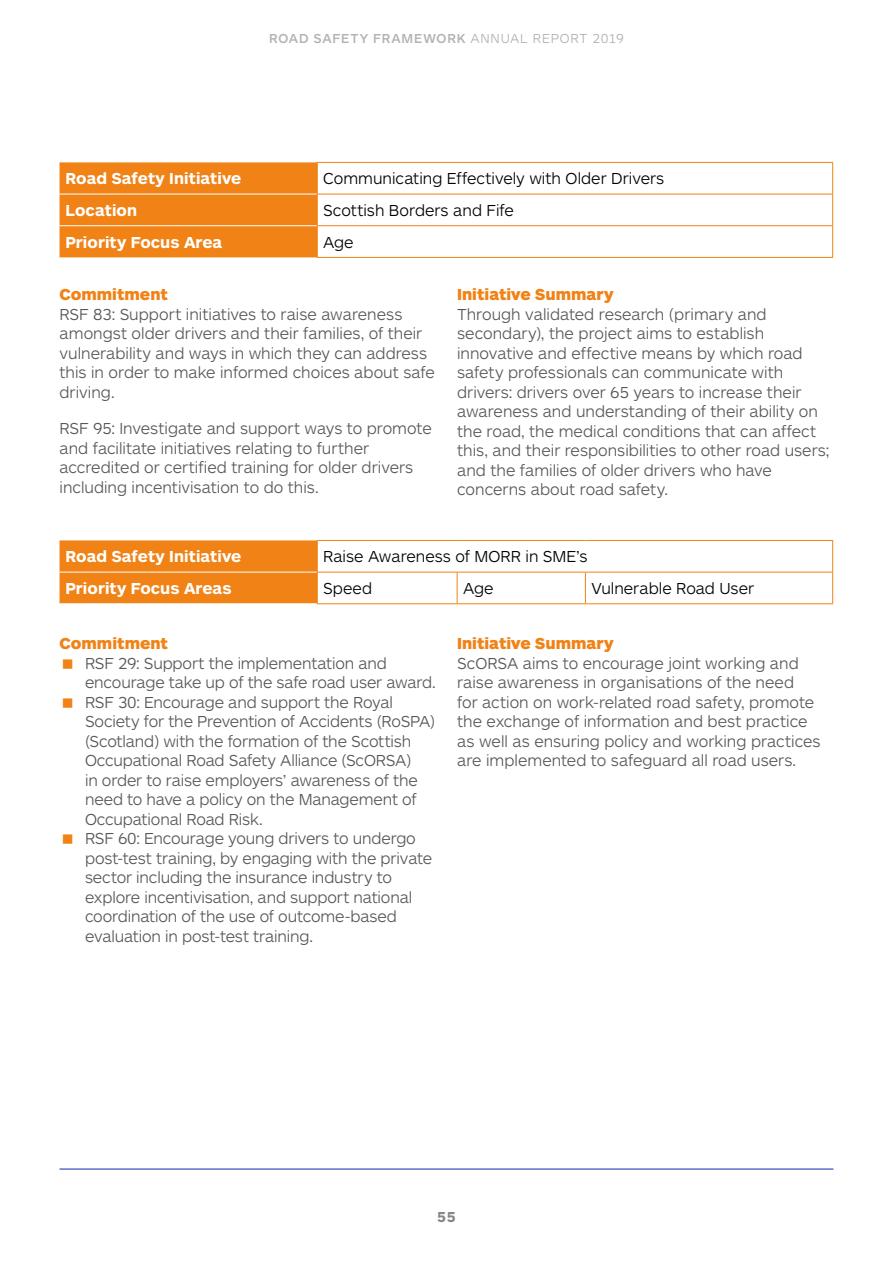
<style>
.page{position:relative;width:893px;height:1263px;background:#fff}
.page>*{position:absolute;margin:0;border:0;box-sizing:border-box;transform-origin:0 0}
.t1{font:300 16.5px/19.5px "ARS Maquette Tr";letter-spacing:-.005em;color:#575756}
.t2{font:300 16.5px "ARS Maquette Tr";color:#000}
.t3{font:700 16.5px "ARS Maquette Tr";letter-spacing:.005em;color:#fff}
.t4{font:900 16.5px "ARS Maquette Tr";color:#f08216}
.t5{font:700 15px "ARS Maquette Tr";color:#878787}
.t6{font:500 13.5px "ARS Maquette Tr";letter-spacing:.06em;color:#b3b2b2}
.s1{font-weight:300}
</style>
<div class="page">
<hr style="left:60px;top:1169px;width:773px;height:1px;background:#0a26aa">
<div style="left:60px;top:162px;width:257px;height:95px;background:#f08216"></div>
<hr style="left:60px;top:194px;width:257px;height:1px;background:#fff">
<hr style="left:60px;top:225px;width:257px;height:1px;background:#fff">
<hr style="left:317px;top:162px;width:516px;height:1px;background:#f08216">
<hr style="left:317px;top:163px;width:1px;height:31px;background:#f08216">
<hr style="left:832px;top:163px;width:1px;height:31px;background:#f08216">
<hr style="left:317px;top:194px;width:516px;height:1px;background:#f08216">
<hr style="left:317px;top:194px;width:1px;height:31px;background:#f08216">
<hr style="left:832px;top:194px;width:1px;height:31px;background:#f08216">
<hr style="left:317px;top:225px;width:516px;height:1px;background:#f08216">
<hr style="left:317px;top:226px;width:1px;height:31px;background:#f08216">
<hr style="left:832px;top:226px;width:1px;height:31px;background:#f08216">
<hr style="left:317px;top:257px;width:516px;height:1px;background:#f08216">
<div style="left:60px;top:540px;width:257px;height:63px;background:#f08216"></div>
<hr style="left:60px;top:572px;width:257px;height:1px;background:#fff">
<hr style="left:317px;top:540px;width:140px;height:1px;background:#f08216">
<hr style="left:317px;top:541px;width:1px;height:31px;background:#f08216">
<hr style="left:457px;top:540px;width:128px;height:1px;background:#f08216">
<hr style="left:585px;top:540px;width:248px;height:1px;background:#f08216">
<hr style="left:832px;top:541px;width:1px;height:31px;background:#f08216">
<hr style="left:317px;top:572px;width:140px;height:1px;background:#f08216">
<hr style="left:317px;top:572px;width:1px;height:31px;background:#f08216">
<hr style="left:457px;top:572px;width:128px;height:1px;background:#f08216">
<hr style="left:457px;top:572px;width:1px;height:31px;background:#f08216">
<hr style="left:585px;top:572px;width:248px;height:1px;background:#f08216">
<hr style="left:585px;top:572px;width:1px;height:31px;background:#f08216">
<hr style="left:832px;top:572px;width:1px;height:31px;background:#f08216">
<hr style="left:317px;top:603px;width:140px;height:1px;background:#f08216">
<hr style="left:457px;top:603px;width:128px;height:1px;background:#f08216">
<hr style="left:585px;top:603px;width:248px;height:1px;background:#f08216">
<p class="t6" style="left:269px;top:32px;width:356px">ROAD SAFETY FRAMEWORK <span class="s1">ANNUAL REPORT 2019</span></p>
<p class="t3" style="left:66px;top:170px;width:177px">Road Safety Initiative</p>
<p class="t2" style="left:323px;top:170px;width:343px">Communicating Effectively with Older Drivers</p>
<p class="t3" style="left:66px;top:202px;width:73px">Location</p>
<p class="t2" style="left:323px;top:202px;width:192px">Scottish Borders and Fife</p>
<p class="t3" style="left:66px;top:233px;width:158px">Priority Focus Area</p>
<p class="t2" style="left:323px;top:233px;width:32px">Age</p>
<p class="t4" style="left:60px;top:286px;width:110px">Commitment</p>
<p class="t1" style="left:60px;top:304px;width:377px">RSF 83: Support initiatives to raise awareness amongst older drivers and their families, of their vulnerability and ways in which they can address this in order to make informed choices about safe driving.</p>
<p class="t1" style="left:60px;top:419px;width:374px">RSF 95: Investigate and support ways to promote and facilitate initiatives relating to further accredited or certified training for older drivers including incentivisation to do this.</p>
<p class="t4" style="left:457px;top:286px;width:158px">Initiative Summary</p>
<p class="t1" style="left:457px;top:304px;width:374px">Through validated research (primary and secondary), the project aims to establish innovative and effective means by which road safety professionals can communicate with drivers: drivers over 65 years to increase their awareness and understanding of their ability on the road, the medical conditions that can affect this, and their responsibilities to other road users; and the families of older drivers who have concerns about road safety.</p>
<p class="t3" style="left:66px;top:548px;width:177px">Road Safety Initiative</p>
<p class="t2" style="left:323px;top:548px;width:266px">Raise Awareness of MORR in SME’s</p>
<p class="t3" style="left:66px;top:580px;width:168px">Priority Focus Areas</p>
<p class="t2" style="left:323px;top:580px;width:50px">Speed</p>
<p class="t2" style="left:463px;top:580px;width:32px">Age</p>
<p class="t2" style="left:591px;top:580px;width:164px">Vulnerable Road User</p>
<p class="t4" style="left:60px;top:635px;width:110px">Commitment</p>
<p class="t1" style="left:85px;top:653px;width:352px">RSF 29: Support the implementation and encourage take up of the safe road user award.<br>RSF 30: Encourage and support the Royal Society for the Prevention of Accidents (RoSPA) (Scotland) with the formation of the Scottish Occupational Road Safety Alliance (ScORSA)<br>in order to raise employers’ awareness of the need to have a policy on the Management of Occupational Road Risk.<br>RSF 60: Encourage young drivers to undergo post-test training, by engaging with the private sector including the insurance industry to explore incentivisation, and support national coordination of the use of outcome-based evaluation in post-test training.</p>
<p class="t4" style="left:457px;top:635px;width:158px">Initiative Summary</p>
<p class="t1" style="left:457px;top:653px;width:365px">ScORSA aims to encourage joint working and raise awareness in organisations of the need<br>for action on work-related road safety, promote the exchange of information and best practice as well as ensuring policy and working practices are implemented to safeguard all road users.</p>
<p class="t5" style="left:437px;top:1209px;width:20px">55</p>
</div>
